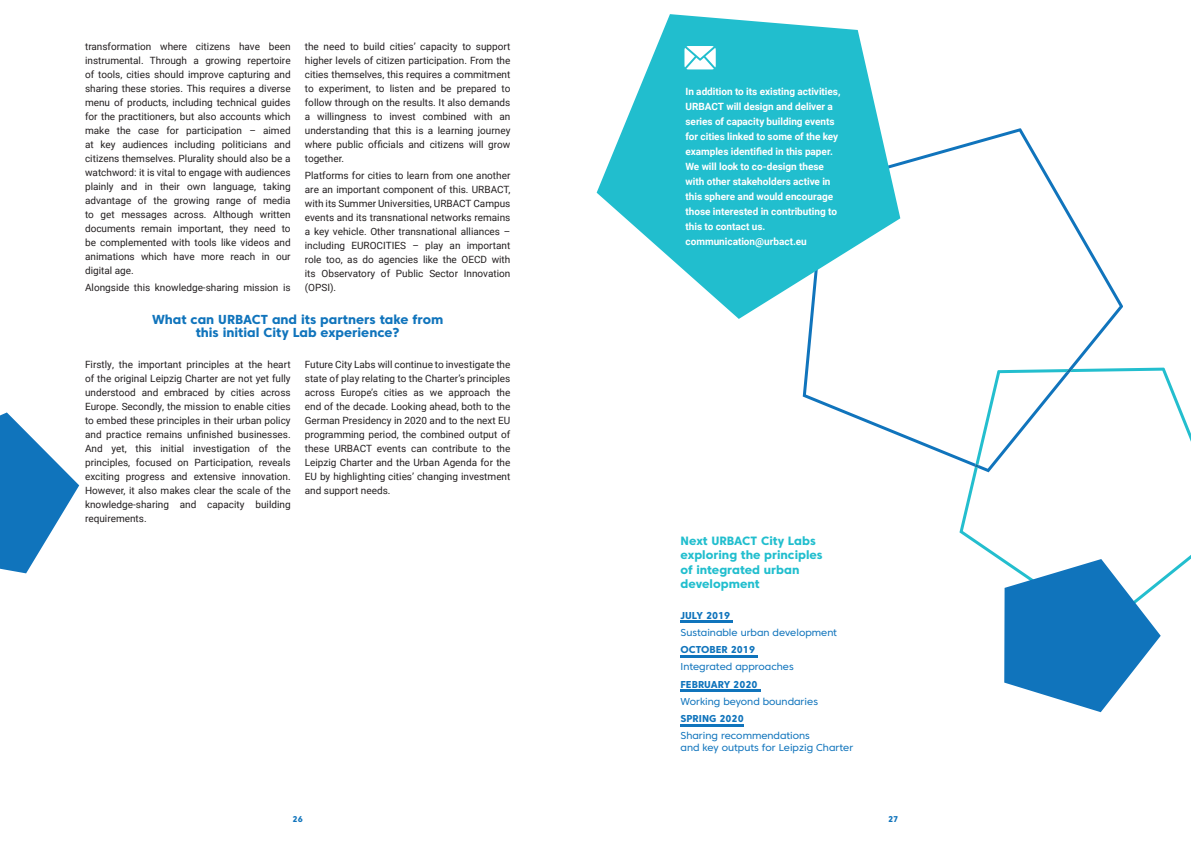
<style>
.page{position:relative;width:1191px;height:842px;background:#fff}
.page>*{position:absolute;margin:0;border:0;box-sizing:border-box;transform-origin:0 0}
.t1{font:800 13px/13px "Core Sans C 75";color:#1074bc;text-align:center}
.t2{font:800 12px/14.4px "Core Sans C 75";color:#21bece}
.t3{font:10px/14px "Roboto";color:#231f20;text-align:justify}
.t4{font:700 10px/15px "Roboto";color:#fff}
.t5{font:10px/12px "Core Sans C 45";color:#1074bc}
.t6{font:800 10px "Core Sans C 75";color:#1074bc}
.t7{font:800 8.4px "Core Sans C 75";color:#1074bc}
</style>
<div class="page">
<svg style="left:802px;top:128px;width:321px;height:333px"></svg>
<hr style="left:680px;top:621px;width:53px;height:2px;background:#1074bc">
<hr style="left:680px;top:655px;width:78px;height:2px;background:#1074bc">
<hr style="left:680px;top:690px;width:80px;height:2px;background:#1074bc">
<hr style="left:680px;top:724px;width:63px;height:2px;background:#1074bc">
<svg style="left:596px;top:14px;width:304px;height:305px;fill:#21bece"></svg>
<svg style="left:684px;top:46px;width:31px;height:23px"></svg>
<svg style="left:0;top:412px;width:79px;height:161px"></svg>
<svg style="left:959px;top:368px;width:232px;height:216px"></svg>
<svg style="left:975px;top:369px;width:97px;height:99px"></svg>
<svg style="left:1004px;top:559px;width:156px;height:153px"></svg>
<p class="t3" style="left:85px;top:39px;width:207px">transformation where citizens have been instrumental. Through a growing repertoire of tools, cities should improve capturing and sharing these stories. This requires a diverse menu of products, including technical guides for the practitioners, but also accounts which make the case for participation – aimed at key audiences including politicians and citizens themselves. Plurality should also be a watchword: it is vital to engage with audiences plainly and in their own language, taking advantage of the growing range of media to get messages across. Although written documents remain important, they need to be complemented with tools like videos and animations which have more reach in our digital age.</p>
<p class="t3" style="left:85px;top:280px;width:207px">Alongside this knowledge-sharing mission is</p>
<p class="t3" style="left:305px;top:39px;width:207px">the need to build cities’ capacity to support higher levels of citizen participation. From the cities themselves, this requires a commitment to experiment, to listen and be prepared to follow through on the results. It also demands a willingness to invest combined with an understanding that this is a learning journey where public officials and citizens will grow together.</p>
<p class="t3" style="left:305px;top:168px;width:207px">Platforms for cities to learn from one another are an important component of this. URBACT, with its Summer Universities, URBACT Campus events and its transnational networks remains a key vehicle. Other transnational alliances – including EUROCITIES – play an important role too, as do agencies like the OECD with its Observatory of Public Sector Innovation (OPSI).</p>
<h1 class="t1" style="left:152px;top:313px;width:293px">What can URBACT and its partners take from this initial City Lab experience?</h1>
<p class="t3" style="left:85px;top:357px;width:207px">Firstly, the important principles at the heart of the original Leipzig Charter are not yet fully understood and embraced by cities across Europe. Secondly, the mission to enable cities to embed these principles in their urban policy and practice remains unfinished businesses.<br>And yet, this initial investigation of the principles, focused on Participation, reveals exciting progress and extensive innovation.<br>However, it also makes clear the scale of the knowledge-sharing and capacity building requirements.</p>
<p class="t3" style="left:305px;top:357px;width:207px">Future City Labs will continue to investigate the state of play relating to the Charter’s principles across Europe’s cities as we approach the end of the decade. Looking ahead, both to the German Presidency in 2020 and to the next EU programming period, the combined output of these URBACT events can contribute to the Leipzig Charter and the Urban Agenda for the EU by highlighting cities’ changing investment and support needs.</p>
<p class="t4" style="left:685px;top:83px;width:156px">In addition to its existing activities,<br>URBACT will design and deliver a series of capacity building events for cities linked to some of the key examples identified in this paper.<br>We will look to co-design these with other stakeholders active in this sphere and would encourage those interested in contributing to this to contact us. communication@urbact.eu</p>
<p class="t2" style="left:680px;top:533px;width:144px">Next URBACT City Labs exploring the principles of integrated urban development</p>
<p class="t6" style="left:680px;top:609px;width:51px">JULY 2019</p>
<p class="t5" style="left:680px;top:626px;width:158px">Sustainable urban development</p>
<p class="t6" style="left:680px;top:644px;width:76px">OCTOBER 2019</p>
<p class="t5" style="left:680px;top:661px;width:115px">Integrated approaches</p>
<p class="t6" style="left:680px;top:678px;width:78px">FEBRUARY 2020</p>
<p class="t5" style="left:680px;top:695px;width:139px">Working beyond boundaries</p>
<p class="t6" style="left:680px;top:713px;width:65px">SPRING 2020</p>
<p class="t5" style="left:680px;top:730px;width:174px">Sharing recommendations<br>and key outputs for Leipzig Charter</p>
<p class="t7" style="left:293px;top:814px;width:12px">26</p>
<p class="t7" style="left:888px;top:814px;width:12px">27</p>
</div>
